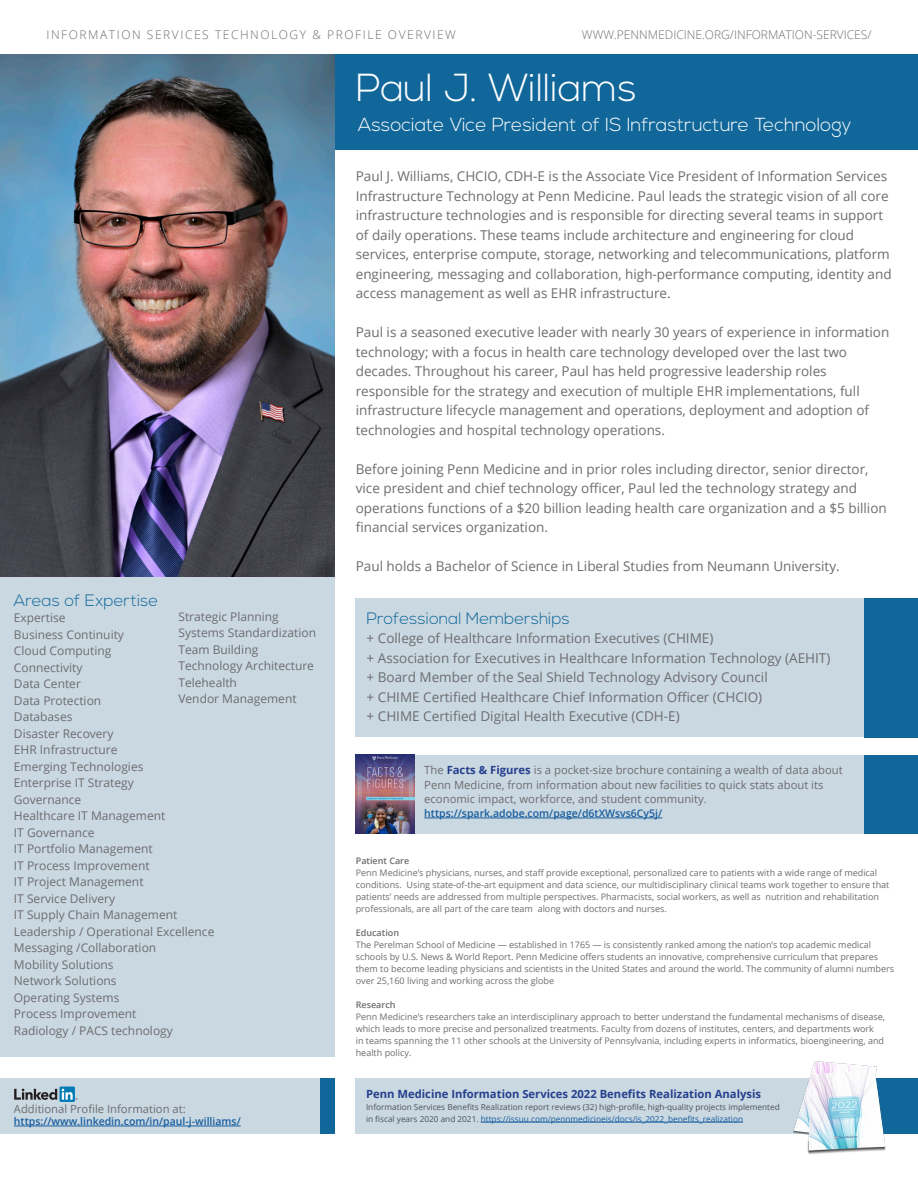
<style>
.page{position:relative;width:918px;height:1188px;background:#fff}
.page>*{position:absolute;margin:0;border:0;box-sizing:border-box;transform-origin:0 0}
.General_text{font:300 39px "Nexa";color:#fff}
.General_text-2{font:300 18.9px "Nexa";color:#fff}
.t1{font:300 16.5px "Nexa";color:#11679a}
.General_text-3{font:13.5px/19.5px "Open Sans";color:#6c6d70}
.t2{font:12px "Open Sans";color:#6c6d70}
.Title_text{font:300 12px "Open Sans";letter-spacing:.13em;color:#6c6d70}
.Title_text-2{font:300 12px "Open Sans";color:#6c6d70}
.t3{font:11.25px/14.2px "Open Sans";color:#6c6d70}
.t4{font:700 11.25px "Open Sans";color:#253f8e}
.t5{font:600 10.5px "Open Sans";color:#175d9e}
.General_text-4{font:9px/12px "Open Sans";color:#6c6d70}
.General_text-5{font:600 9px "Open Sans";color:#6c6d70}
.t6{font:8.25px/12px "Open Sans";color:#4b545e}
.s1{font-weight:700;color:#253f8e}
.s2{color:#175d9e}
</style>
<div class="page">
<div style="left:0;top:1079px;width:335px;height:55px;background:#cad8e1"></div>
<div style="left:0;top:549px;width:335px;height:508px;background:#cad8e1"></div>
<div style="left:60px;top:1087px;width:15px;height:15px;background:#007bb6"></div>
<svg style="left:14px;top:1089px;width:64px;height:11px"></svg>
<hr style="left:14px;top:1126px;width:227px;height:1px;background:#175d9e">
<div style="left:321px;top:1079px;width:14px;height:55px;background:#11679a"></div>
<div style="left:255px;top:54px;width:663px;height:95px;background:#11679a"></div>
<img style="left:0;top:54px;width:335px;height:522px">
<div style="left:356px;top:598px;width:562px;height:139px;background:#cad8e1"></div>
<div style="left:864px;top:598px;width:54px;height:139px;background:#11679a"></div>
<div style="left:414px;top:755px;width:504px;height:79px;background:#cad8e1"></div>
<div style="left:864px;top:755px;width:54px;height:79px;background:#11679a"></div>
<hr style="left:424px;top:818px;width:238px;height:1px;background:#175d9e">
<img style="left:356px;top:755px;width:58px;height:79px">
<div style="left:356px;top:1078px;width:562px;height:55px;background:#cad8e1"></div>
<div style="left:864px;top:1078px;width:54px;height:55px;background:#11679a"></div>
<hr style="left:481px;top:1122px;width:262px;height:1px;background:#175d9e">
<img style="left:794px;top:1061px;width:92px;height:93px">
<p class="Title_text" style="left:46px;top:26px;width:411px">INFORMATION SERVICES TECHNOLOGY &amp; PROFILE OVERVIEW</p>
<p class="Title_text-2" style="left:582px;top:26px;width:291px">WWW.PENNMEDICINE.ORG/INFORMATION-SERVICES/</p>
<p class="General_text" style="left:356px;top:65px;width:283px">Paul J. Williams</p>
<p class="General_text-2" style="left:358px;top:114px;width:495px">Associate Vice President of IS Infrastructure Technology</p>
<p class="t1" style="left:14px;top:591px;width:146px">Areas of Expertise</p>
<p class="t2" style="left:14px;top:610px;width:53px">Expertise</p>
<p class="t2" style="left:14px;top:626px;width:112px">Business Continuity</p>
<p class="t2" style="left:14px;top:643px;width:99px">Cloud Computing</p>
<p class="t2" style="left:14px;top:659px;width:70px">Connectivity</p>
<p class="t2" style="left:14px;top:676px;width:68px">Data Center</p>
<p class="t2" style="left:14px;top:692px;width:89px">Data Protection</p>
<p class="t2" style="left:14px;top:709px;width:60px">Databases</p>
<p class="t2" style="left:14px;top:725px;width:101px">Disaster Recovery</p>
<p class="t2" style="left:14px;top:742px;width:105px">EHR Infrastructure</p>
<p class="t2" style="left:14px;top:758px;width:131px">Emerging Technologies</p>
<p class="t2" style="left:14px;top:775px;width:121px">Enterprise IT Strategy</p>
<p class="t2" style="left:14px;top:791px;width:69px">Governance</p>
<p class="t2" style="left:14px;top:808px;width:153px">Healthcare IT Management</p>
<p class="t2" style="left:14px;top:824px;width:82px">IT Governance</p>
<p class="t2" style="left:14px;top:841px;width:140px">IT Portfolio Management</p>
<p class="t2" style="left:14px;top:857px;width:137px">IT Process Improvement</p>
<p class="t2" style="left:14px;top:874px;width:131px">IT Project Management</p>
<p class="t2" style="left:14px;top:890px;width:103px">IT Service Delivery</p>
<p class="t2" style="left:14px;top:907px;width:165px">IT Supply Chain Management</p>
<p class="t2" style="left:14px;top:923px;width:202px">Leadership / Operational Excellence</p>
<p class="t2" style="left:14px;top:940px;width:144px">Messaging /Collaboration</p>
<p class="t2" style="left:14px;top:956px;width:101px">Mobility Solutions</p>
<p class="t2" style="left:14px;top:973px;width:104px">Network Solutions</p>
<p class="t2" style="left:14px;top:989px;width:107px">Operating Systems</p>
<p class="t2" style="left:14px;top:1006px;width:124px">Process Improvement</p>
<p class="t2" style="left:14px;top:1022px;width:160px">Radiology / PACS technology</p>
<p class="t2" style="left:178px;top:608px;width:102px">Strategic Planning</p>
<p class="t2" style="left:178px;top:625px;width:139px">Systems Standardization</p>
<p class="t2" style="left:178px;top:641px;width:81px">Team Building</p>
<p class="t2" style="left:178px;top:658px;width:137px">Technology Architecture</p>
<p class="t2" style="left:178px;top:674px;width:60px">Telehealth</p>
<p class="t2" style="left:178px;top:691px;width:120px">Vendor Management</p>
<p class="t3" style="left:14px;top:1102px;width:173px">Additional Profile Information at:</p>
<p class="t5" style="left:14px;top:1114px;width:228px">https://www.linkedin.com/in/paul-j-williams/</p>
<p class="General_text-3" style="left:356px;top:166px;width:537px">Paul J. Williams, CHCIO, CDH-E is the Associate Vice President of Information Services Infrastructure Technology at Penn Medicine. Paul leads the strategic vision of all core infrastructure technologies and is responsible for directing several teams in support of daily operations. These teams include architecture and engineering for cloud services, enterprise compute, storage, networking and telecommunications, platform engineering, messaging and collaboration, high-performance computing, identity and access management as well as EHR infrastructure.</p>
<p class="General_text-3" style="left:356px;top:322px;width:535px">Paul is a seasoned executive leader with nearly 30 years of experience in information technology; with a focus in health care technology developed over the last two decades. Throughout his career, Paul has held progressive leadership roles responsible for the strategy and execution of multiple EHR implementations, full infrastructure lifecycle management and operations, deployment and adoption of technologies and hospital technology operations.</p>
<p class="General_text-3" style="left:356px;top:459px;width:532px">Before joining Penn Medicine and in prior roles including director, senior director, vice president and chief technology officer, Paul led the technology strategy and operations functions of a $20 billion leading health care organization and a $5 billion financial services organization.</p>
<p class="General_text-3" style="left:356px;top:556px;width:485px">Paul holds a Bachelor of Science in Liberal Studies from Neumann University.</p>
<p class="t1" style="left:367px;top:609px;width:205px">Professional Memberships</p>
<p class="General_text-3" style="left:367px;top:628px;width:348px">+ College of Healthcare Information Executives (CHIME)</p>
<p class="General_text-3" style="left:367px;top:648px;width:465px">+ Association for Executives in Healthcare Information Technology (AEHIT)</p>
<p class="General_text-3" style="left:367px;top:667px;width:403px">+ Board Member of the Seal Shield Technology Advisory Council</p>
<p class="General_text-3" style="left:367px;top:687px;width:397px">+ CHIME Certified Healthcare Chief Information Officer (CHCIO)</p>
<p class="General_text-3" style="left:367px;top:706px;width:315px">+ CHIME Certified Digital Health Executive (CDH-E)</p>
<p class="t3" style="left:424px;top:763px;width:420px">The <span class="s1">Facts &amp; Figures</span> is a pocket-size brochure containing a wealth of data about<br>Penn Medicine, from information about new facilities to quick stats about its economic impact, workforce, and student community.</p>
<p class="t5" style="left:424px;top:806px;width:239px">https://spark.adobe.com/page/d6tXWsvs6Cy5j/</p>
<p class="General_text-5" style="left:356px;top:855px;width:55px">Patient Care</p>
<p class="General_text-4" style="left:356px;top:867px;width:535px">Penn Medicine’s physicians, nurses, and staff provide exceptional, personalized care to patients with a wide range of medical conditions. Using state-of-the-art equipment and data science, our multidisciplinary clinical teams work together to ensure that patients’ needs are addressed from multiple perspectives. Pharmacists, social workers, as well as nutrition and rehabilitation professionals, are all part of the care team along with doctors and nurses.</p>
<p class="General_text-5" style="left:356px;top:927px;width:45px">Education</p>
<p class="General_text-4" style="left:356px;top:939px;width:540px">The Perelman School of Medicine — established in 1765 — is consistently ranked among the nation’s top academic medical schools by U.S. News &amp; World Report. Penn Medicine offers students an innovative, comprehensive curriculum that prepares them to become leading physicians and scientists in the United States and around the world. The community of alumni numbers over 25,160 living and working across the globe</p>
<p class="General_text-5" style="left:356px;top:999px;width:41px">Research</p>
<p class="General_text-4" style="left:356px;top:1011px;width:531px">Penn Medicine’s researchers take an interdisciplinary approach to better understand the fundamental mechanisms of disease, which leads to more precise and personalized treatments. Faculty from dozens of institutes, centers, and departments work<br>in teams spanning the 11 other schools at the University of Pennsylvania, including experts in informatics, bioengineering, and health policy.</p>
<p class="t4" style="left:366px;top:1085px;width:397px">Penn Medicine Information Services 2022 Benefits Realization Analysis</p>
<p class="t6" style="left:366px;top:1100px;width:415px">Information Services Benefits Realization report reviews (32) high-profile, high-quality projects implemented in fiscal years 2020 and 2021. <span class="s2">https://issuu.com/pennmedicineis/docs/is_2022_benefits_realization</span></p>
</div>
